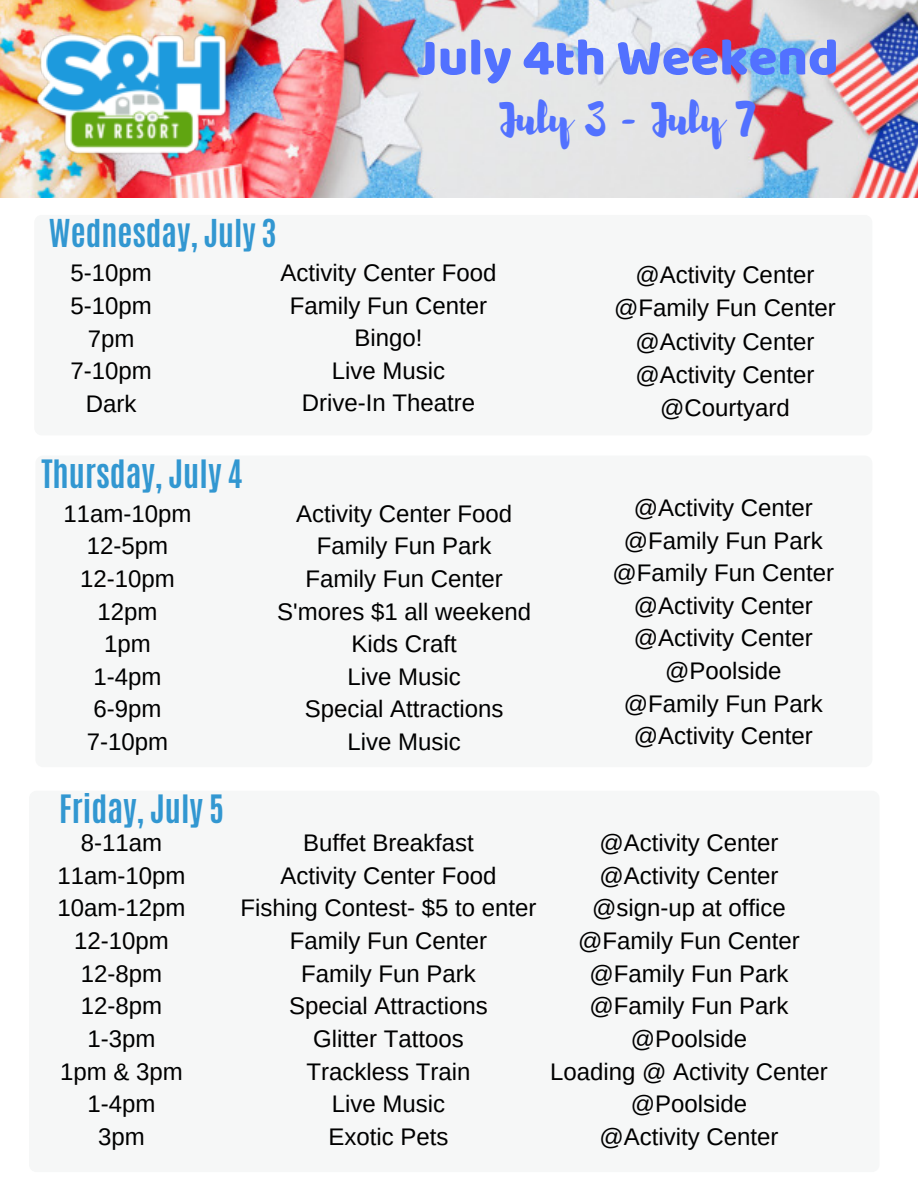
<style>
.page{position:relative;width:918px;height:1188px;background:#fff}
.page>*{position:absolute;margin:0;border:0;box-sizing:border-box;transform-origin:0 0}
.t1{font:52.5px "Baloo";color:#5271ff}
.t2{font:42px "Brusher";color:#5271ff}
.t3{font:700 32.7px "Antonio";color:#3297d1}
.t4{font:700 32.1px "Antonio";color:#3297d1}
.t5{font:24px/32.7px "Arimo";color:#000;text-align:center}
</style>
<div class="page">
<div style="left:35px;top:456px;width:837px;height:311px;background:#f6f7f7;border-radius:8px"></div>
<div style="left:34px;top:215px;width:838px;height:220px;background:#f6f7f7;border-radius:8px"></div>
<img style="left:0;top:0;width:918px;height:197px">
<img style="left:11px;top:0;width:241px;height:198px">
<div style="left:29px;top:791px;width:851px;height:381px;background:#f6f7f7;border-radius:7px"></div>
<h3 class="t4" style="left:49px;top:209px;width:229px">Wednesday, July 3</h3>
<h1 class="t1" style="left:416px;top:25px;width:424px">July 4th Weekend</h1>
<h2 class="t2" style="left:500px;top:95px;width:257px">July 3 - July 7</h2>
<p class="t5" style="left:70px;top:257px;width:83px">5-10pm<br>5-10pm<br>7pm<br>7-10pm<br>Dark</p>
<p class="t5" style="left:281px;top:257px;width:217px">Activity Center Food<br>Family Fun Center<br>Bingo!<br>Live Music<br>Drive-In Theatre</p>
<p class="t5" style="left:614px;top:258px;width:223px;line-height:33.3px">@Activity Center @Family Fun Center @Activity Center @Activity Center @Courtyard</p>
<h3 class="t3" style="left:41px;top:449px;width:203px">Thursday, July 4</h3>
<p class="t5" style="left:63px;top:497px;width:130px">11am-10pm<br>12-5pm<br>12-10pm<br>12pm<br>1pm<br>1-4pm<br>6-9pm<br>7-10pm</p>
<p class="t5" style="left:277px;top:497px;width:255px">Activity Center Food<br>Family Fun Park<br>Family Fun Center<br>S'mores $1 all weekend<br>Kids Craft<br>Live Music<br>Special Attractions<br>Live Music</p>
<p class="t5" style="left:613px;top:492px;width:223px">@Activity Center @Family Fun Park @Family Fun Center @Activity Center @Activity Center @Poolside<br>@Family Fun Park @Activity Center</p>
<h3 class="t3" style="left:59px;top:784px;width:166px">Friday, July 5</h3>
<p class="t5" style="left:58px;top:827px;width:130px">8-11am<br>11am-10pm<br>10am-12pm<br>12-10pm<br>12-8pm<br>12-8pm<br>1-3pm<br>1pm &amp; 3pm<br>1-4pm<br>3pm</p>
<p class="t5" style="left:241px;top:827px;width:298px">Buffet Breakfast<br>Activity Center Food<br>Fishing Contest- $5 to enter<br>Family Fun Center<br>Family Fun Park<br>Special Attractions<br>Glitter Tattoos<br>Trackless Train<br>Live Music<br>Exotic Pets</p>
<p class="t5" style="left:550px;top:827px;width:279px">@Activity Center @Activity Center @sign-up at office @Family Fun Center @Family Fun Park @Family Fun Park @Poolside<br>Loading @ Activity Center @Poolside<br>@Activity Center</p>
</div>
